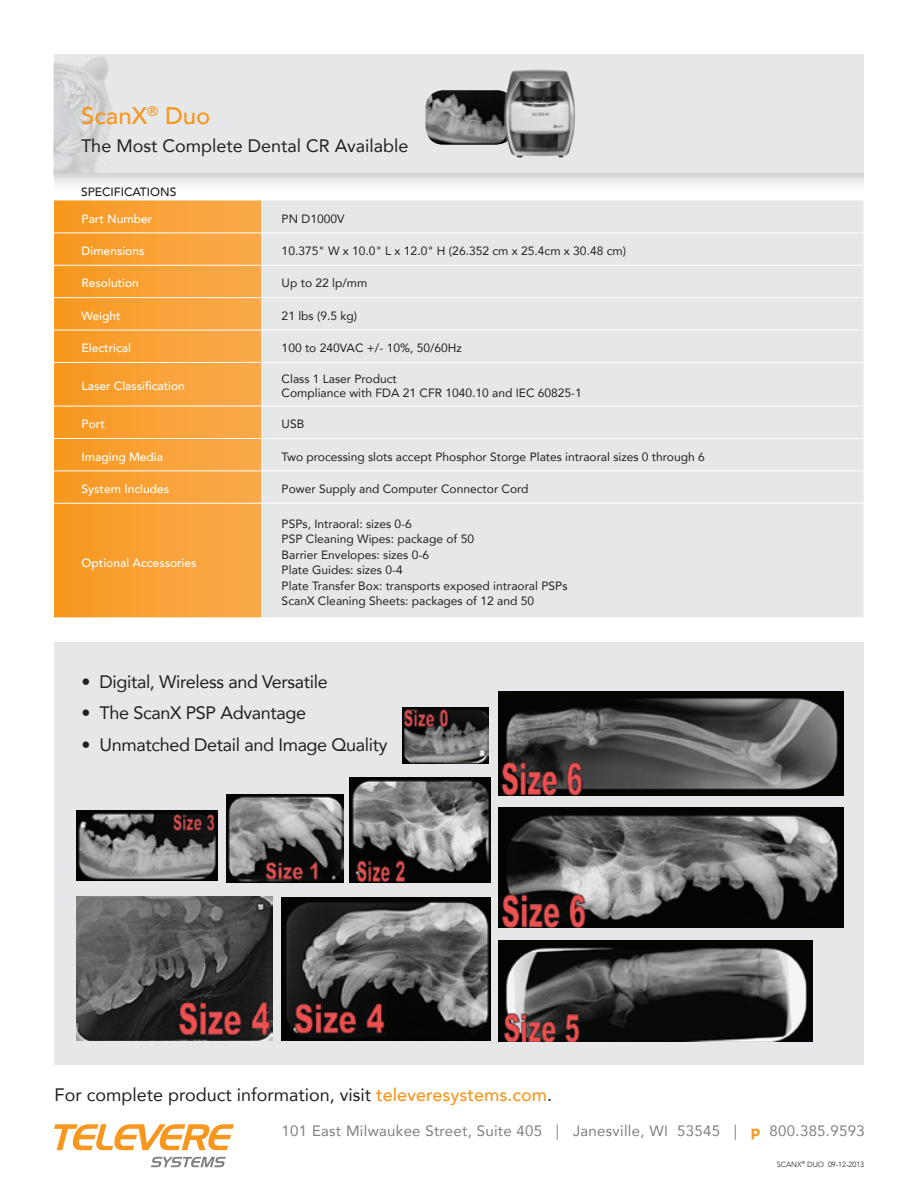
<style>
.page{position:relative;width:918px;height:1188px;background:#fff}
.page>*{position:absolute;margin:0;border:0;box-sizing:border-box;transform-origin:0 0}
.t1{font:500 24px "Avenir";color:#f7971d}
.t2{font:18px "Avenir";color:#231f20}
.t3{font:18px "Avenir";letter-spacing:-.02em;color:#231f20}
.t4{font:15px "Avenir";letter-spacing:.02em;color:#7e8083}
.t5{font:12px/15.5px "Avenir";color:#231f20}
.t6{font:500 12px "Avenir";color:#fff}
.t7{font:500 12px "Avenir";color:#231f20}
.t8{font:300 7.5px "Avenir";color:#231f20}
.s1{font-weight:500;color:#f7971d}
.s2{font-weight:900;color:#f7971d}
</style>
<div class="page">
<div style="left:54px;top:54px;width:810px;height:121px;background:#e6e7e9"></div>
<img style="left:54px;top:57px;width:71px;height:117px">
<div style="left:54px;top:643px;width:810px;height:422px;background:#e6e7e9"></div>
<svg style="left:54px;top:174px;width:810px;height:50px"></svg>
<svg style="left:54px;top:200px;width:207px;height:418px;background:#f8a238"></svg>
<div style="left:261px;top:200px;width:602px;height:418px;background:#e6e7e9"></div>
<hr style="left:54px;top:503px;width:207px;height:1px;background:#fff">
<hr style="left:261px;top:503px;width:602px;height:1px;background:#fff">
<hr style="left:54px;top:471px;width:207px;height:1px;background:#fff">
<hr style="left:261px;top:471px;width:602px;height:1px;background:#fff">
<hr style="left:54px;top:406px;width:207px;height:1px;background:#fff">
<hr style="left:261px;top:406px;width:602px;height:1px;background:#fff">
<hr style="left:54px;top:438px;width:207px;height:1px;background:#fff">
<hr style="left:261px;top:438px;width:602px;height:1px;background:#fff">
<hr style="left:54px;top:362px;width:207px;height:1px;background:#fff">
<hr style="left:261px;top:362px;width:602px;height:1px;background:#fff">
<hr style="left:54px;top:330px;width:207px;height:1px;background:#fff">
<hr style="left:261px;top:330px;width:602px;height:1px;background:#fff">
<hr style="left:54px;top:265px;width:207px;height:1px;background:#fff">
<hr style="left:261px;top:265px;width:602px;height:1px;background:#fff">
<hr style="left:54px;top:297px;width:207px;height:1px;background:#fff">
<hr style="left:261px;top:297px;width:602px;height:1px;background:#fff">
<hr style="left:54px;top:232px;width:207px;height:1px;background:#fff">
<hr style="left:261px;top:232px;width:602px;height:1px;background:#fff">
<img style="left:499px;top:691px;width:344px;height:105px">
<img style="left:499px;top:807px;width:344px;height:120px">
<img style="left:499px;top:940px;width:313px;height:102px">
<img style="left:350px;top:777px;width:141px;height:106px">
<img style="left:227px;top:795px;width:117px;height:87px">
<img style="left:77px;top:896px;width:195px;height:145px">
<img style="left:403px;top:707px;width:86px;height:57px">
<img style="left:77px;top:810px;width:140px;height:71px">
<img style="left:282px;top:897px;width:208px;height:144px">
<svg style="left:54px;top:1124px;width:180px;height:26px"></svg>
<svg style="left:151px;top:1157px;width:75px;height:10px"></svg>
<img style="left:426px;top:90px;width:66px;height:55px">
<img style="left:492px;top:69px;width:83px;height:89px">
<h1 class="t1" style="left:81px;top:95px;width:131px">ScanX<sup>®</sup> Duo</h1>
<h2 class="t2" style="left:81px;top:132px;width:329px">The Most Complete Dental CR Available</h2>
<p class="t7" style="left:81px;top:181px;width:97px">SPECIFICATIONS</p>
<p class="t6" style="left:82px;top:208px;width:72px">Part Number</p>
<p class="t5" style="left:282px;top:210px;width:64px">PN D1000V</p>
<p class="t6" style="left:82px;top:241px;width:64px">Dimensions</p>
<p class="t5" style="left:282px;top:243px;width:346px">10.375" W x 10.0" L x 12.0" H (26.352 cm x 25.4cm x 30.48 cm)</p>
<p class="t6" style="left:82px;top:273px;width:59px">Resolution</p>
<p class="t5" style="left:282px;top:275px;width:87px">Up to 22 lp/mm</p>
<p class="t6" style="left:82px;top:305px;width:41px">Weight</p>
<p class="t5" style="left:282px;top:308px;width:77px">21 lbs (9.5 kg)</p>
<p class="t6" style="left:82px;top:338px;width:51px">Electrical</p>
<p class="t5" style="left:282px;top:340px;width:182px">100 to 240VAC +/- 10%, 50/60Hz</p>
<p class="t6" style="left:82px;top:376px;width:105px">Laser Classification</p>
<p class="t5" style="left:282px;top:371px;width:302px;line-height:14.4px">Class 1 Laser Product<br>Compliance with FDA 21 CFR 1040.10 and IEC 60825-1</p>
<p class="t6" style="left:82px;top:414px;width:25px">Port</p>
<p class="t5" style="left:282px;top:416px;width:24px">USB</p>
<p class="t6" style="left:82px;top:446px;width:83px">Imaging Media</p>
<p class="t5" style="left:282px;top:448px;width:425px">Two processing slots accept Phosphor Storge Plates intraoral sizes 0 through 6</p>
<p class="t6" style="left:82px;top:479px;width:89px">System Includes</p>
<p class="t5" style="left:282px;top:481px;width:248px">Power Supply and Computer Connector Cord</p>
<p class="t6" style="left:82px;top:552px;width:116px">Optional Accessories</p>
<p class="t5" style="left:282px;top:516px;width:287px">PSPs, Intraoral: sizes 0-6<br>PSP Cleaning Wipes: package of 50<br>Barrier Envelopes: sizes 0-6<br>Plate Guides: sizes 0-4<br>Plate Transfer Box: transports exposed intraoral PSPs ScanX Cleaning Sheets: packages of 12 and 50</p>
<h2 class="t3" style="left:82px;top:667px;width:248px">• Digital, Wireless and Versatile</h2>
<h2 class="t3" style="left:82px;top:698px;width:226px">• The ScanX PSP Advantage</h2>
<h2 class="t3" style="left:82px;top:730px;width:307px">• Unmatched Detail and Image Quality</h2>
<h2 class="t2" style="left:55px;top:1081px;width:499px">For complete product information, visit <span class="s1">televeresystems.com</span>.</h2>
<p class="t4" style="left:282px;top:1119px;width:585px">101 East Milwaukee Street, Suite 405 | Janesville, WI 53545 | <span class="s2">p</span> 800.385.9593</p>
<p class="t8" style="left:777px;top:1160px;width:89px">SCANX<sup>®</sup> DUO 09-12-2013</p>
</div>
